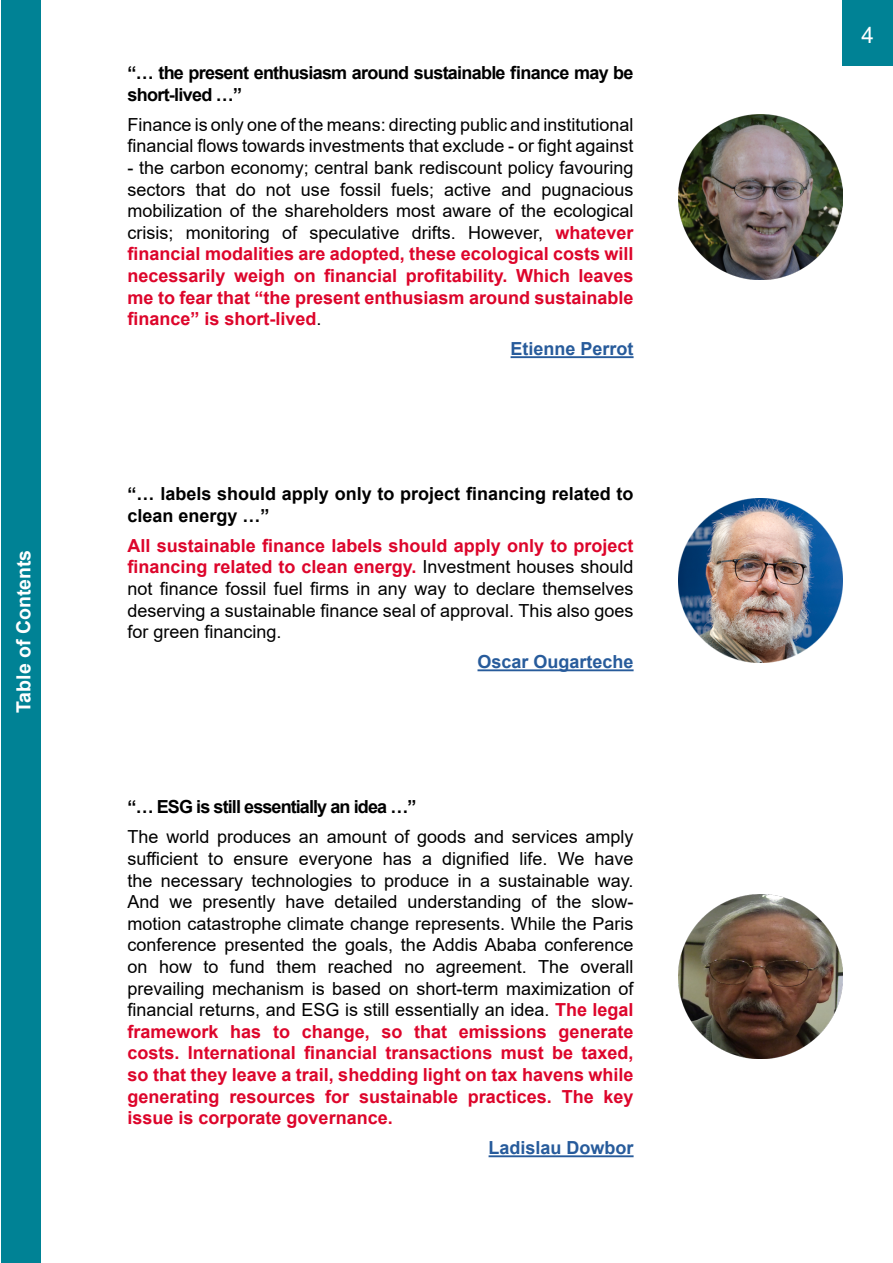
<style>
.page{position:relative;width:893px;height:1263px;background:#fff}
.page>*{position:absolute;margin:0;border:0;box-sizing:border-box;transform-origin:0 0}
.t1{font:22.5px "Arial";color:#fff}
.t2{font:700 19.5px "Arial";color:#fff}
.t3{font:18px/21.6px "Arial";color:#000;text-align:justify}
.t4{font:700 18px/21.6px "Arial";letter-spacing:-.04em;color:#000}
.t5{font:700 18px/21.6px "Arial";color:#000}
.t6{font:700 18px "Arial";color:#275b9b}
.s1{font-weight:700;color:#dd052b}
</style>
<div class="page">
<div style="left:843px;top:0;width:50px;height:66px;background:#008295"></div>
<hr style="left:511px;top:356px;width:123px;height:2px;background:#275b9b">
<hr style="left:477px;top:669px;width:157px;height:2px;background:#275b9b">
<hr style="left:489px;top:1155px;width:145px;height:2px;background:#275b9b">
<img style="left:678px;top:115px;width:165px;height:164px">
<div style="left:1px;top:0;width:39px;height:1263px;background:#008295"></div>
<hr style="left:892px;top:0;width:1px;height:1263px;background:#008295">
<img style="left:678px;top:894px;width:165px;height:165px">
<img style="left:678px;top:498px;width:165px;height:165px">
<p class="t2" style="left:10px;top:713px;width:165px;rotate:-90deg">Table of Contents</p>
<p class="t4" style="left:128px;top:62px;width:507px">“… the present enthusiasm around sustainable finance may be short-lived …”</p>
<p class="t3" style="left:128px;top:113px;width:507px">Finance is only one of the means: directing public and institutional financial flows towards investments that exclude - or fight against</p>
<p class="t3" style="left:128px;top:157px;width:507px">- the carbon economy; central bank rediscount policy favouring sectors that do not use fossil fuels; active and pugnacious mobilization of the shareholders most aware of the ecological crisis; monitoring of speculative drifts. However, <span class="s1">whatever financial modalities are adopted, these ecological costs will necessarily weigh on financial profitability. Which leaves me to fear that “the present enthusiasm around sustainable finance” is short-lived</span>.</p>
<p class="t6" style="left:511px;top:336px;width:125px">Etienne Perrot</p>
<p class="t5" style="left:128px;top:483px;width:507px">“… labels should apply only to project financing related to clean energy …”</p>
<p class="t3" style="left:128px;top:535px;width:507px"><span class="s1">All sustainable finance labels should apply only to project financing related to clean energy.</span> Investment houses should not finance fossil fuel firms in any way to declare themselves deserving a sustainable finance seal of approval. This also goes for green financing.</p>
<p class="t6" style="left:477px;top:649px;width:158px">Oscar Ougarteche</p>
<p class="t4" style="left:128px;top:796px;width:290px">“… ESG is still essentially an idea …”</p>
<p class="t3" style="left:128px;top:826px;width:507px">The world produces an amount of goods and services amply sufficient to ensure everyone has a dignified life. We have the necessary technologies to produce in a sustainable way.<br>And we presently have detailed understanding of the slow&shy;motion catastrophe climate change represents. While the Paris conference presented the goals, the Addis Ababa conference on how to fund them reached no agreement. The overall prevailing mechanism is based on short-term maximization of financial returns, and ESG is still essentially an idea. <span class="s1">The legal framework has to change, so that emissions generate costs. International financial transactions must be taxed, so that they leave a trail, shedding light on tax havens while generating resources for sustainable practices. The key issue is corporate governance.</span></p>
<p class="t6" style="left:489px;top:1135px;width:147px">Ladislau Dowbor</p>
<p class="t1" style="left:862px;top:20px;width:14px">4</p>
</div>
